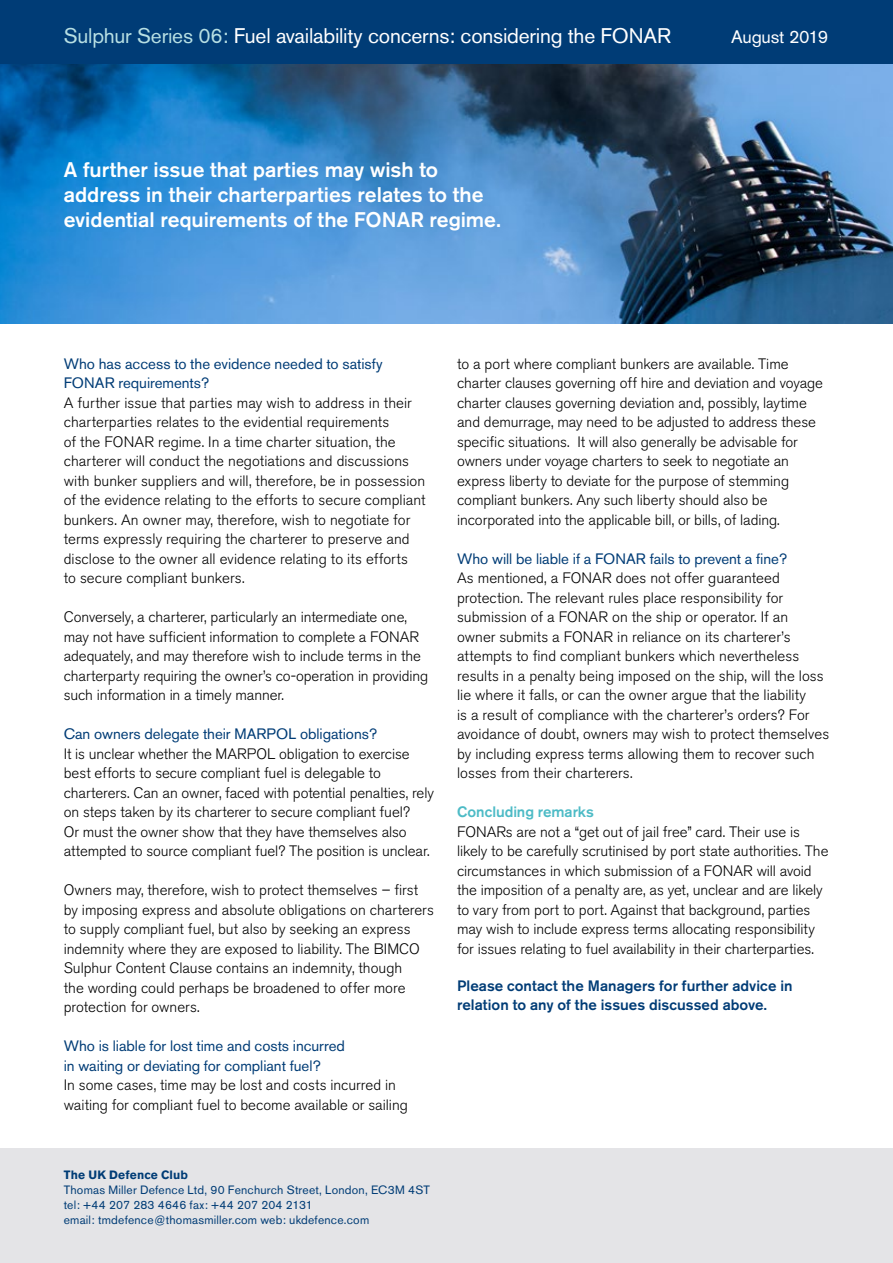
<style>
.page{position:relative;width:893px;height:1263px;background:#fff}
.page>*{position:absolute;margin:0;border:0;box-sizing:border-box;transform-origin:0 0}
.t1{font:500 21px/25.5px "Akzidenz Grotesk BE";color:#fff}
.t2{font:21px "Akzidenz Grotesk BE";letter-spacing:-.01em;color:#fff}
.t3{font:18px "Akzidenz Grotesk BE";letter-spacing:-.015em;color:#fff}
.t4{font:300 15px/19.5px "Akzidenz Grotesk BE";color:#000}
.t5{font:15px/19.5px "Akzidenz Grotesk BE";color:#003c76}
.t6{font:500 15px/18.8px "Akzidenz Grotesk BE";letter-spacing:.005em;color:#003c76}
.t7{font:500 15px "Akzidenz Grotesk BE";letter-spacing:-.005em;color:#4dbbc6}
.t8{font:12px/15px "Akzidenz Grotesk BE";letter-spacing:.015em;color:#003c76}
.t9{font:700 12px "Akzidenz Grotesk BE";letter-spacing:.015em;color:#003c76}
.s1{color:#b7dfe3}
</style>
<div class="page">
<img style="left:0;top:64px;width:893px;height:260px">
<div style="left:0;top:1148px;width:893px;height:115px;background:#e4e4e7"></div>
<div style="left:0;top:0;width:893px;height:64px;background:#003c76"></div>
<h1 class="t2" style="left:64px;top:23px;width:609px"><span class="s1">Sulphur Series 06:</span> Fuel availability concerns: considering the FONAR</h1>
<h1 class="t1" style="left:64px;top:156px;width:439px">A further issue that parties may wish to address in their charterparties relates to the evidential requirements of the FONAR regime.</h1>
<p class="t3" style="left:731px;top:26px;width:99px">August 2019</p>
<p class="t5" style="left:64px;top:354px;width:320px">Who has access to the evidence needed to satisfy<br>FONAR requirements?</p>
<p class="t4" style="left:64px;top:393px;width:363px">A further issue that parties may wish to address in their charterparties relates to the evidential requirements<br>of the FONAR regime. In a time charter situation, the charterer will conduct the negotiations and discussions with bunker suppliers and will, therefore, be in possession of the evidence relating to the efforts to secure compliant bunkers. An owner may, therefore, wish to negotiate for terms expressly requiring the charterer to preserve and disclose to the owner all evidence relating to its efforts<br>to secure compliant bunkers.</p>
<p class="t4" style="left:64px;top:608px;width:366px">Conversely, a charterer, particularly an intermediate one, may not have sufficient information to complete a FONAR adequately, and may therefore wish to include terms in the charterparty requiring the owner’s co-operation in providing such information in a timely manner.</p>
<p class="t5" style="left:64px;top:724px;width:315px">Can owners delegate their MARPOL obligations?</p>
<p class="t4" style="left:64px;top:744px;width:372px">It is unclear whether the MARPOL obligation to exercise best efforts to secure compliant fuel is delegable to charterers. Can an owner, faced with potential penalties, rely on steps taken by its charterer to secure compliant fuel?<br>Or must the owner show that they have themselves also attempted to source compliant fuel? The position is unclear.</p>
<p class="t4" style="left:64px;top:881px;width:372px">Owners may, therefore, wish to protect themselves – first by imposing express and absolute obligations on charterers to supply compliant fuel, but also by seeking an express indemnity where they are exposed to liability. The BIMCO Sulphur Content Clause contains an indemnity, though<br>the wording could perhaps be broadened to offer more protection for owners.</p>
<p class="t5" style="left:64px;top:1036px;width:283px">Who is liable for lost time and costs incurred in waiting or deviating for compliant fuel?</p>
<p class="t4" style="left:64px;top:1076px;width:346px">In some cases, time may be lost and costs incurred in waiting for compliant fuel to become available or sailing</p>
<p class="t9" style="left:64px;top:1168px;width:126px">The UK Defence Club</p>
<p class="t8" style="left:64px;top:1183px;width:368px">Thomas Miller Defence Ltd, 90 Fenchurch Street, London, EC3M 4ST tel: +44 207 283 4646 fax: +44 207 204 2131<br>email: tmdefence@thomasmiller.com web: ukdefence.com</p>
<p class="t4" style="left:457px;top:354px;width:367px">to a port where compliant bunkers are available. Time charter clauses governing off hire and deviation and voyage charter clauses governing deviation and, possibly, laytime and demurrage, may need to be adjusted to address these specific situations. It will also generally be advisable for owners under voyage charters to seek to negotiate an express liberty to deviate for the purpose of stemming compliant bunkers. Any such liberty should also be incorporated into the applicable bill, or bills, of lading.</p>
<p class="t5" style="left:457px;top:549px;width:332px">Who will be liable if a FONAR fails to prevent a fine?</p>
<p class="t4" style="left:457px;top:569px;width:374px">As mentioned, a FONAR does not offer guaranteed protection. The relevant rules place responsibility for submission of a FONAR on the ship or operator. If an owner submits a FONAR in reliance on its charterer’s attempts to find compliant bunkers which nevertheless results in a penalty being imposed on the ship, will the loss lie where it falls, or can the owner argue that the liability<br>is a result of compliance with the charterer’s orders? For avoidance of doubt, owners may wish to protect themselves by including express terms allowing them to recover such losses from their charterers.</p>
<p class="t7" style="left:457px;top:803px;width:138px">Concluding remarks</p>
<p class="t4" style="left:457px;top:822px;width:373px">FONARs are not a “get out of jail free” card. Their use is likely to be carefully scrutinised by port state authorities. The circumstances in which submission of a FONAR will avoid the imposition of a penalty are, as yet, unclear and are likely to vary from port to port. Against that background, parties may wish to include express terms allocating responsibility for issues relating to fuel availability in their charterparties.</p>
<p class="t6" style="left:457px;top:976px;width:337px">Please contact the Managers for further advice in relation to any of the issues discussed above.</p>
</div>
